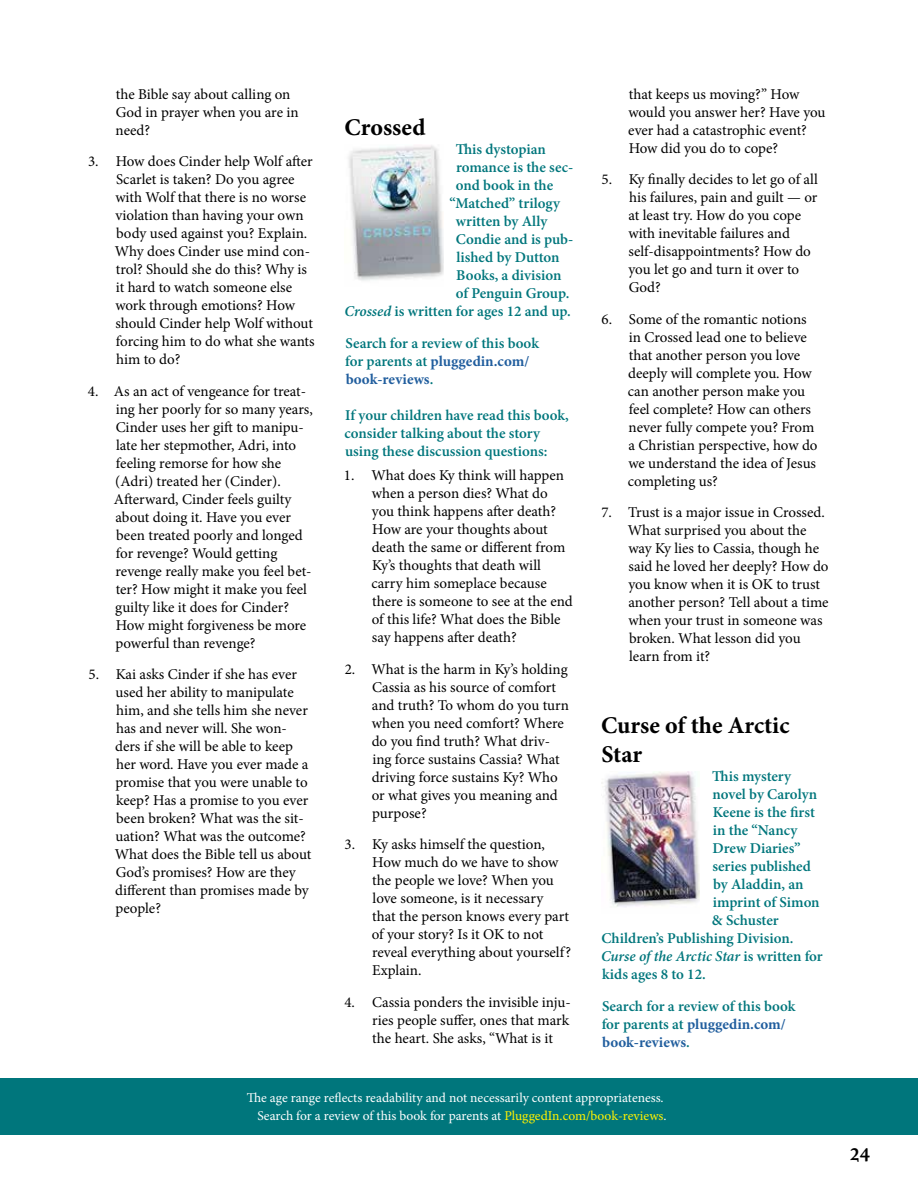
<style>
.page{position:relative;width:918px;height:1188px;background:#fff}
.page>*{position:absolute;margin:0;border:0;box-sizing:border-box;transform-origin:0 0}
.t1{font:700 24px/28.8px "Minion Pro";color:#000}
.t2{font:700 20.25px "Atma Serif OT";color:#000}
.t3{font:15px/18px "Minion Pro";letter-spacing:-.005em;color:#000}
.t4{font:600 15px/18px "Minion Pro";color:#00767c}
.t5{font:italic 600 15px "Minion Pro";letter-spacing:-.01em;color:#00767c}
.t6{font:13.5px/18.3px "Minion Pro";letter-spacing:-.005em;color:#fff;text-align:right}
.s1{font-style:italic}
.s2{font-weight:700;color:#215e9e}
.s3{font-style:normal}
.s4{color:#fff200}
</style>
<div class="page">
<div style="left:0;top:1078px;width:918px;height:56px;background:#00767c"></div>
<img style="left:348px;top:145px;width:95px;height:136px">
<img style="left:601px;top:772px;width:99px;height:135px">
<p class="t3" style="left:116px;top:85px;width:185px">the Bible say about calling on<br>God in prayer when you are in need?</p>
<p class="t3" style="left:115px;top:152px;width:201px;text-indent:-27px">3. How does Cinder help Wolf after<br>Scarlet is taken? Do you agree with Wolf that there is no worse violation than having your own body used against you? Explain.<br>Why does Cinder use mind con&shy;trol? Should she do this? Why is it hard to watch someone else work through emotions? How should Cinder help Wolf without forcing him to do what she wants him to do?</p>
<p class="t3" style="left:114px;top:382px;width:200px;text-indent:-26px">4. As an act of vengeance for treat&shy;ing her poorly for so many years,<br>Cinder uses her gift to manipu&shy;late her stepmother, Adri, into feeling remorse for how she (Adri) treated her (Cinder).<br>Afterward, Cinder feels guilty about doing it. Have you ever been treated poorly and longed for revenge? Would getting revenge really make you feel bet&shy;ter? How might it make you feel guilty like it does for Cinder?<br>How might forgiveness be more powerful than revenge?</p>
<p class="t3" style="left:115px;top:665px;width:198px;text-indent:-26px">5. Kai asks Cinder if she has ever used her ability to manipulate him, and she tells him she never has and never will. She won&shy;ders if she will be able to keep her word. Have you ever made a promise that you were unable to keep? Has a promise to you ever been broken? What was the sit&shy;uation? What was the outcome?<br>What does the Bible tell us about<br>God’s promises? How are they different than promises made by people?</p>
<h1 class="t1" style="left:345px;top:113px;width:83px">Crossed</h1>
<p class="t4" style="left:456px;top:140px;width:92px">This dystopian</p>
<p class="t4" style="left:456px;top:158px;width:119px">romance is the sec-</p>
<p class="t4" style="left:456px;top:176px;width:99px">ond book in the</p>
<p class="t4" style="left:449px;top:194px;width:112px">“Matched” trilogy</p>
<p class="t4" style="left:456px;top:212px;width:93px">written by Ally</p>
<p class="t4" style="left:456px;top:230px;width:119px">Condie and is pub-</p>
<p class="t4" style="left:457px;top:248px;width:104px">lished by Dutton</p>
<p class="t4" style="left:456px;top:266px;width:107px">Books, a division</p>
<p class="t4" style="left:456px;top:284px;width:115px">of Penguin Group.</p>
<p class="t4" style="left:345px;top:302px;width:228px"><span class="s1">Crossed</span> is written for ages 12 and up.</p>
<p class="t4" style="left:345px;top:334px;width:195px">Search for a review of this book for parents at <span class="s2">pluggedin.com/ book-reviews</span>.</p>
<p class="t4" style="left:345px;top:406px;width:226px">If your children have read this book, consider talking about the story using these discussion questions:</p>
<p class="t3" style="left:371px;top:467px;width:203px;text-indent:-28px">1. What does Ky think will happen when a person dies? What do you think happens after death?<br>How are your thoughts about death the same or different from<br>Ky’s thoughts that death will carry him someplace because there is someone to see at the end of this life? What does the Bible say happens after death?</p>
<p class="t3" style="left:372px;top:660px;width:199px;text-indent:-27px">2. What is the harm in Ky’s holding<br>Cassia as his source of comfort and truth? To whom do you turn when you need comfort? Where do you find truth? What driv&shy;ing force sustains Cassia? What driving force sustains Ky? Who or what gives you meaning and purpose?</p>
<p class="t3" style="left:372px;top:836px;width:201px;text-indent:-27px">3. Ky asks himself the question,<br>How much do we have to show the people we love? When you love someone, is it necessary<br>that the person knows every part of your story? Is it OK to not reveal everything about yourself?<br>Explain.</p>
<p class="t3" style="left:372px;top:993px;width:200px;text-align:justify;text-indent:-28px">4. Cassia ponders the invisible inju&shy;ries people suffer, ones that mark the heart. She asks, “What is it</p>
<p class="t3" style="left:628px;top:85px;width:199px">that keeps us moving?” How would you answer her? Have you ever had a catastrophic event?<br>How did you do to cope?</p>
<p class="t3" style="left:628px;top:170px;width:191px;text-indent:-27px">5. Ky finally decides to let go of all his failures, pain and guilt — or at least try. How do you cope with inevitable failures and self-disappointments? How do you let go and turn it over to<br>God?</p>
<p class="t3" style="left:628px;top:310px;width:191px;text-indent:-26px">6. Some of the romantic notions in Crossed lead one to believe that another person you love deeply will complete you. How can another person make you feel complete? How can others never fully compete you? From a Christian perspective, how do we understand the idea of Jesus completing us?</p>
<p class="t3" style="left:628px;top:503px;width:202px;text-indent:-27px">7. Trust is a major issue in Crossed.<br>What surprised you about the way Ky lies to Cassia, though he said he loved her deeply? How do you know when it is OK to trust another person? Tell about a time when your trust in someone was broken. What lesson did you learn from it?</p>
<h1 class="t1" style="left:601px;top:711px;width:190px">Curse of the Arctic<br>Star</h1>
<p class="t4" style="left:712px;top:767px;width:80px">This mystery</p>
<p class="t4" style="left:713px;top:785px;width:106px">novel by Carolyn</p>
<p class="t4" style="left:713px;top:803px;width:104px">Keene is the first</p>
<p class="t4" style="left:713px;top:821px;width:86px">in the “Nancy</p>
<p class="t4" style="left:712px;top:839px;width:89px">Drew Diaries”</p>
<p class="t4" style="left:712px;top:857px;width:100px">series published</p>
<p class="t4" style="left:713px;top:875px;width:92px">by Aladdin, an</p>
<p class="t4" style="left:713px;top:893px;width:108px">imprint of Simon</p>
<p class="t4" style="left:712px;top:911px;width:68px">&amp; Schuster</p>
<p class="t4" style="left:601px;top:929px;width:194px">Children’s Publishing Division.</p>
<p class="t5" style="left:601px;top:946px;width:223px">Curse of the Arctic Star <span class="s3">is written for</span></p>
<p class="t4" style="left:602px;top:965px;width:105px">kids ages 8 to 12.</p>
<p class="t4" style="left:602px;top:997px;width:195px">Search for a review of this book for parents at <span class="s2">pluggedin.com/ book-reviews</span>.</p>
<p class="t6" style="left:247px;top:1088px;width:420px">The age range reflects readability and not necessarily content appropriateness.<br>Search for a review of this book for parents at <span class="s4">PluggedIn.com/book-reviews</span>.</p>
<h2 class="t2" style="left:850px;top:1142px;width:22px">24</h2>
</div>
